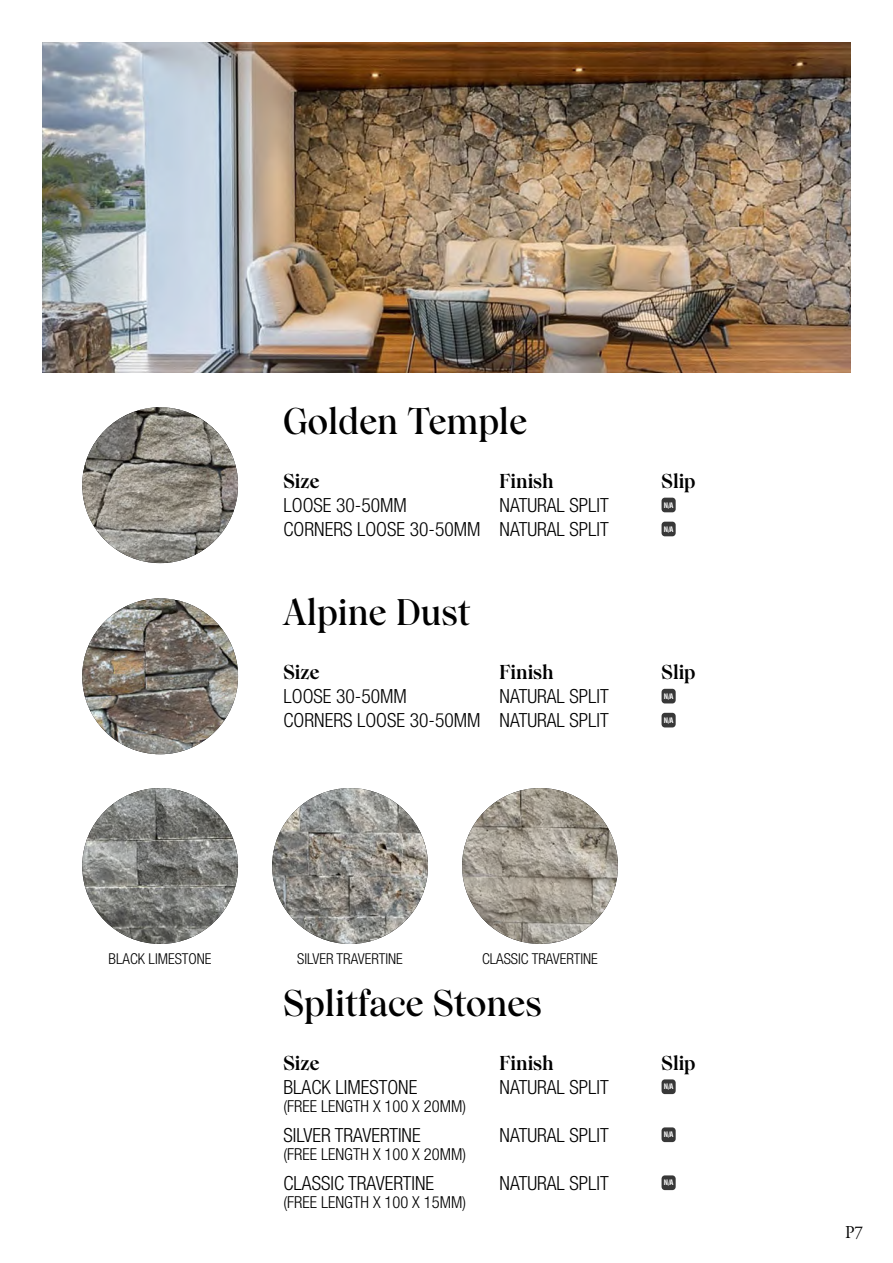
<style>
.page{position:relative;width:893px;height:1263px;background:#fff}
.page>*{position:absolute;margin:0;border:0;box-sizing:border-box;transform-origin:0 0}
.t1{font:600 36px "Wulkan Display";color:#000}
.t2{font:300 condensed 19.5px "Helvetica Neue LT Std";color:#000}
.t3{font:700 19.5px "Wulkan Display";color:#000}
.t4{font:18px "Adobe Garamond Pro";color:#000;scale:.96 1}
.t5{font:300 condensed 16.5px "Helvetica Neue LT Std";color:#000}
.t6{font:300 condensed 15px "Helvetica Neue LT Std";color:#000}
.t7{font:700 condensed 7.35px "Helvetica LT Std";color:#fff;scale:.96 1}
</style>
<div class="page">
<img style="left:82px;top:598px;width:156px;height:156px;border-radius:50%">
<img style="left:82px;top:407px;width:156px;height:156px;border-radius:50%">
<img style="left:82px;top:788px;width:156px;height:156px;border-radius:50%">
<div style="left:661px;top:689px;width:15px;height:14px;background:#383838;border-radius:3px"></div>
<div style="left:661px;top:713px;width:15px;height:14px;background:#383838;border-radius:3px"></div>
<div style="left:661px;top:498px;width:15px;height:14px;background:#383838;border-radius:3px"></div>
<div style="left:661px;top:522px;width:15px;height:14px;background:#383838;border-radius:3px"></div>
<div style="left:661px;top:1079px;width:15px;height:15px;background:#383838;border-radius:3px"></div>
<div style="left:661px;top:1127px;width:15px;height:15px;background:#383838;border-radius:3px"></div>
<div style="left:661px;top:1175px;width:15px;height:15px;background:#383838;border-radius:3px"></div>
<img style="left:272px;top:788px;width:156px;height:156px;border-radius:50%">
<img style="left:462px;top:788px;width:156px;height:156px;border-radius:50%">
<img style="left:43px;top:43px;width:807px;height:329px">
<h1 class="t1" style="left:283px;top:407px;width:245px">Golden Temple</h1>
<p class="t3" style="left:283px;top:473px;width:37px">Size</p>
<p class="t3" style="left:499px;top:473px;width:56px">Finish</p>
<p class="t3" style="left:662px;top:473px;width:35px">Slip</p>
<p class="t2" style="left:283px;top:498px;width:125px">LOOSE 30-50MM</p>
<p class="t2" style="left:499px;top:498px;width:111px">NATURAL SPLIT</p>
<p class="t7" style="left:664px;top:502px;width:12px">N/A</p>
<p class="t2" style="left:283px;top:522px;width:327px">CORNERS LOOSE 30-50MM NATURAL SPLIT</p>
<p class="t7" style="left:664px;top:526px;width:12px">N/A</p>
<h1 class="t1" style="left:283px;top:598px;width:189px">Alpine Dust</h1>
<p class="t3" style="left:283px;top:665px;width:37px">Size</p>
<p class="t3" style="left:499px;top:665px;width:56px">Finish</p>
<p class="t3" style="left:662px;top:665px;width:35px">Slip</p>
<p class="t2" style="left:283px;top:689px;width:125px">LOOSE 30-50MM</p>
<p class="t2" style="left:499px;top:689px;width:111px">NATURAL SPLIT</p>
<p class="t7" style="left:664px;top:693px;width:12px">N/A</p>
<p class="t2" style="left:283px;top:713px;width:327px">CORNERS LOOSE 30-50MM NATURAL SPLIT</p>
<p class="t7" style="left:664px;top:717px;width:12px">N/A</p>
<p class="t6" style="left:109px;top:953px;width:104px">BLACK LIMESTONE</p>
<p class="t6" style="left:297px;top:953px;width:107px">SILVER TRAVERTINE</p>
<p class="t6" style="left:482px;top:953px;width:117px">CLASSIC TRAVERTINE</p>
<h1 class="t1" style="left:283px;top:988px;width:260px">Splitface Stones</h1>
<p class="t3" style="left:283px;top:1055px;width:37px">Size</p>
<p class="t3" style="left:499px;top:1055px;width:56px">Finish</p>
<p class="t3" style="left:662px;top:1055px;width:35px">Slip</p>
<p class="t2" style="left:283px;top:1080px;width:135px">BLACK LIMESTONE</p>
<p class="t2" style="left:499px;top:1080px;width:111px">NATURAL SPLIT</p>
<p class="t7" style="left:664px;top:1084px;width:12px">N/A</p>
<p class="t5" style="left:283px;top:1100px;width:184px">(FREE LENGTH X 100 X 20MM)</p>
<p class="t2" style="left:283px;top:1128px;width:139px">SILVER TRAVERTINE</p>
<p class="t2" style="left:499px;top:1128px;width:111px">NATURAL SPLIT</p>
<p class="t7" style="left:664px;top:1132px;width:12px">N/A</p>
<p class="t5" style="left:283px;top:1148px;width:184px">(FREE LENGTH X 100 X 20MM)</p>
<p class="t2" style="left:283px;top:1176px;width:152px">CLASSIC TRAVERTINE</p>
<p class="t2" style="left:500px;top:1176px;width:111px">NATURAL SPLIT</p>
<p class="t7" style="left:664px;top:1180px;width:12px">N/A</p>
<p class="t5" style="left:283px;top:1196px;width:184px">(FREE LENGTH X 100 X 15MM)</p>
<p class="t4" style="left:845px;top:1221px;width:20px">P7</p>
</div>
